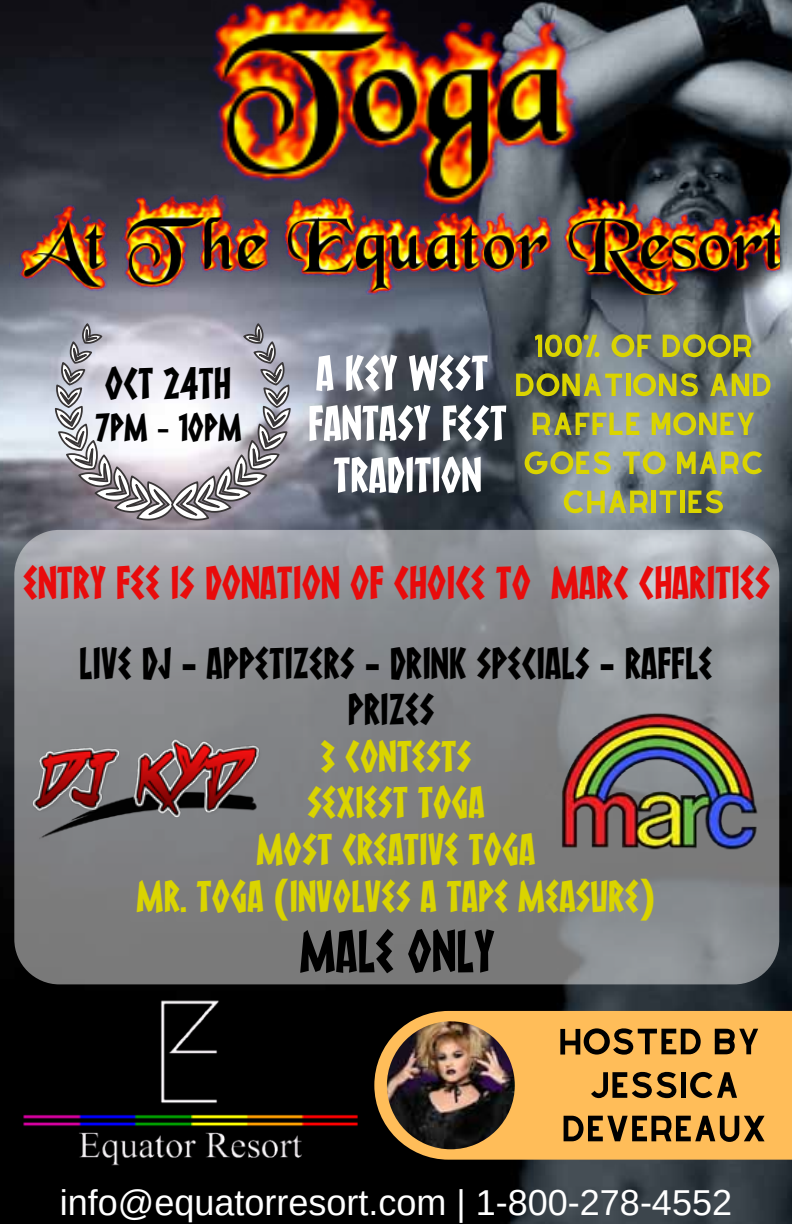
<style>
.page{position:relative;width:792px;height:1224px;background:#fff}
.page>*{position:absolute;margin:0;border:0;box-sizing:border-box;transform-origin:0 0}
.t1{font:64px "Macedonia";color:#000}
.t2{font:53.6px/51px "Macedonia";color:#fff;text-align:center}
.t3{font:50px "Macedonia";color:#e80b0b}
.t4{font:48px/46.6px "Macedonia";color:#dad400;text-align:center}
.t5{font:48px/46.6px "Macedonia";color:#000;text-align:center}
.t6{font:42px "Macedonia";color:#000}
.t7{font:36px "Arimo";color:#fff}
.s1{font-family:"Noto Sans"}
.s2{font-family:"Noto Sans";font-weight:700}
</style>
<div class="page">
<img style="left:0;top:0;width:792px;height:1224px">
<img style="left:205px;top:0;width:382px;height:194px">
<svg style="left:55px;top:323px;width:236px;height:198px"></svg>
<svg style="left:14px;top:530px;width:765px;height:454px;background:#8b8e91"></svg>
<img style="left:0;top:915px;width:469px;height:309px">
<img style="left:546px;top:705px;width:225px;height:154px">
<img style="left:0;top:705px;width:347px;height:169px">
<svg style="left:374px;top:1011px;width:418px;height:149px;background:#ecaf52"></svg>
<img style="left:387px;top:1021px;width:128px;height:128px">
<svg style="left:560px;top:1028px;width:141px;height:27px;background:#906b32"></svg>
<svg style="left:715px;top:1029px;width:43px;height:25px"></svg>
<svg style="left:591px;top:1072px;width:86px;height:26px;background:#926c33"></svg>
<div style="left:681px;top:1072px;width:5px;height:26px;background:#000"></div>
<svg style="left:690px;top:1072px;width:47px;height:26px"></svg>
<svg style="left:564px;top:1116px;width:201px;height:26px;background:#8a6630"></svg>
<svg style="left:535px;top:335px;width:65px;height:22px"></svg>
<svg style="left:612px;top:334px;width:39px;height:23px"></svg>
<svg style="left:663px;top:334px;width:88px;height:23px;background:#999b37"></svg>
<svg style="left:516px;top:373px;width:106px;height:23px;background:#94963b"></svg>
<hr style="left:626px;top:374px;width:4px;height:22px;background:#dad400">
<svg style="left:633px;top:373px;width:65px;height:23px"></svg>
<svg style="left:710px;top:374px;width:61px;height:22px"></svg>
<svg style="left:533px;top:413px;width:106px;height:22px;background:#a4a74d"></svg>
<svg style="left:652px;top:412px;width:102px;height:23px;background:#abae4d"></svg>
<svg style="left:525px;top:451px;width:86px;height:23px;background:#a7aa50"></svg>
<svg style="left:623px;top:451px;width:43px;height:23px"></svg>
<svg style="left:677px;top:451px;width:85px;height:23px;background:#a6a94b"></svg>
<svg style="left:564px;top:490px;width:84px;height:23px;background:#b0b35b"></svg>
<hr style="left:652px;top:491px;width:4px;height:22px;background:#dad400">
<svg style="left:660px;top:491px;width:16px;height:22px"></svg>
<div style="left:680px;top:491px;width:5px;height:22px;background:#dad400"></div>
<svg style="left:688px;top:490px;width:35px;height:23px"></svg>
<img style="left:10px;top:194px;width:769px;height:101px">
<p class="t5" style="left:105px;top:360px;width:128px">OCT 24TH</p>
<p class="t6" style="left:96px;top:403px;width:148px">7PM <span class="s1">-</span> 10PM</p>
<p class="t2" style="left:308px;top:348px;width:200px">A KEY WEST<br>FANTASY FEST<br>TRADITION</p>
<p class="t3" style="left:23px;top:554px;width:749px">ENTRY FEE IS DONATION OF CHOICE TO MARC CHARITIES</p>
<p class="t5" style="left:79px;top:640px;width:635px">LIVE DJ <span class="s2">-</span> APPETIZERS <span class="s2">-</span> DRINK SPECIALS <span class="s2">-</span> RAFFLE<br>PRIZES</p>
<p class="t4" style="left:137px;top:733px;width:520px">3 CONTESTS<br>SEXIEST TOGA<br>MOST CREATIVE TOGA<br>MR. TOGA <span class="s2">(</span>INVOLVES A TAPE MEASURE<span class="s2">)</span></p>
<h1 class="t1" style="left:300px;top:914px;width:197px">MALE ONLY</h1>
<p class="t7" style="left:60px;top:1179px;width:674px">info@equatorresort.com | 1-800-278-4552</p>
</div>
